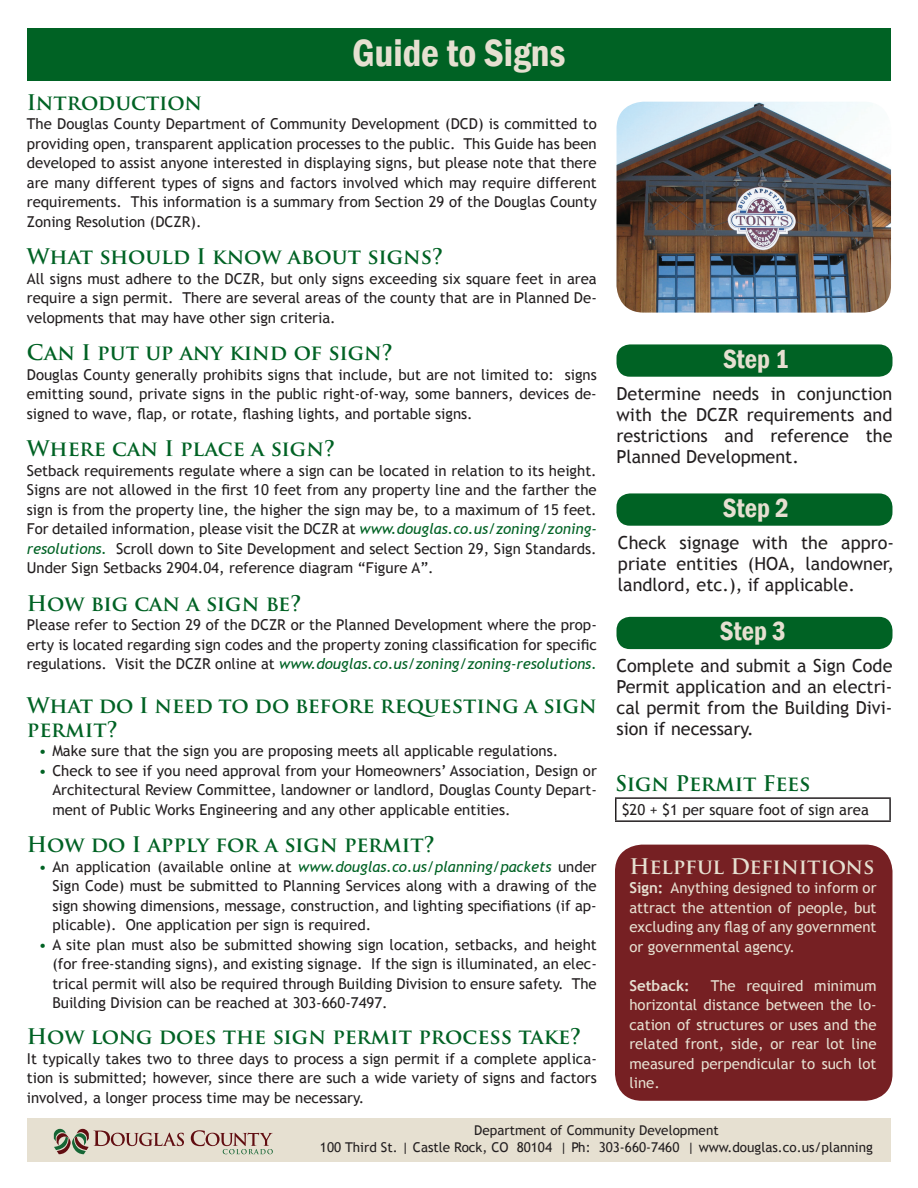
<style>
.page{position:relative;width:918px;height:1188px;background:#fff}
.page>*{position:absolute;margin:0;border:0;box-sizing:border-box;transform-origin:0 0}
.t1{font:600 condensed 39px "Franklin Gothic";color:#e6e0d1}
.t2{font:600 condensed 27px "Franklin Gothic";color:#e6e0d1}
.t3{font:700 21px/24px "Trajan Pro";color:#006224}
.t4{font:700 21px "Trajan Pro";letter-spacing:-.005em;color:#e6e0d1}
.t5{font:18px/21px "Trebuchet MS";color:#231f20;text-align:justify}
.t6{font:15px/19.5px "Trebuchet MS";color:#231f20;text-align:justify}
.t7{font:15px/19.5px "Trebuchet MS";color:#e6e0d1;text-align:justify}
.t8{font:700 15px "Trebuchet MS";color:#e6e0d1}
.t9{font:13.5px/16.5px "Trebuchet MS";color:#231f20;text-align:center}
.s1{font-style:italic;color:#006224}
.s2{color:#006224}
.s3{font-weight:700}
</style>
<div class="page">
<div style="left:27px;top:28px;width:864px;height:52px;background:#006224"></div>
<div style="left:27px;top:1118px;width:864px;height:44px;background:#e6e0d1"></div>
<svg style="left:54px;top:1129px;width:130px;height:25px"></svg>
<svg style="left:191px;top:1130px;width:82px;height:24px"></svg>
<div style="left:617px;top:344px;width:276px;height:33px;background:#006224;border-radius:14px"></div>
<div style="left:617px;top:617px;width:276px;height:32px;background:#006224;border-radius:14px"></div>
<div style="left:616px;top:493px;width:276px;height:33px;background:#006224;border-radius:14px"></div>
<div style="left:615px;top:845px;width:278px;height:256px;background:#762023;border-radius:27px"></div>
<img style="left:617px;top:102px;width:274px;height:211px">
<hr style="left:615px;top:797px;width:276px;height:2px;background:#231f20">
<svg style="left:615px;top:799px;width:1px;height:21px"></svg>
<hr style="left:889px;top:799px;width:2px;height:21px;background:#231f20">
<hr style="left:615px;top:820px;width:276px;height:2px;background:#231f20">
<h1 class="t1" style="left:352px;top:26px;width:215px">Guide to Signs</h1>
<h3 class="t3" style="left:27px;top:91px;width:177px">Introduction</h3>
<p class="t6" style="left:27px;top:115px;width:571px">The Douglas County Department of Community Development (DCD) is committed to providing open, transparent application processes to the public. This Guide has been developed to assist anyone interested in displaying signs, but please note that there are many different types of signs and factors involved which may require different requirements. This information is a summary from Section 29 of the Douglas County Zoning Resolution (DCZR).</p>
<h3 class="t3" style="left:27px;top:245px;width:418px">What should I know about signs?</h3>
<p class="t6" style="left:27px;top:269px;width:571px">All signs must adhere to the DCZR, but only signs exceeding six square feet in area require a sign permit. There are several areas of the county that are in Planned De&shy;velopments that may have other sign criteria.</p>
<h3 class="t3" style="left:27px;top:341px;width:368px">Can I put up any kind of sign?</h3>
<p class="t6" style="left:27px;top:365px;width:571px">Douglas County generally prohibits signs that include, but are not limited to: signs emitting sound, private signs in the public right-of-way, some banners, devices de&shy;signed to wave, flap, or rotate, flashing lights, and portable signs.</p>
<h3 class="t3" style="left:27px;top:437px;width:310px">Where can I place a sign?</h3>
<p class="t6" style="left:27px;top:461px;width:572px">Setback requirements regulate where a sign can be located in relation to its height.<br>Signs are not allowed in the first 10 feet from any property line and the farther the sign is from the property line, the higher the sign may be, to a maximum of 15 feet.<br>For detailed information, please visit the DCZR at <span class="s1">www.douglas.co.us/zoning/zoning&shy;resolutions.</span> Scroll down to Site Development and select Section 29, Sign Standards.<br>Under Sign Setbacks 2904.04, reference diagram “Figure A”.</p>
<h3 class="t3" style="left:27px;top:592px;width:276px">How big can a sign be?</h3>
<p class="t6" style="left:27px;top:616px;width:572px">Please refer to Section 29 of the DCZR or the Planned Development where the prop&shy;erty is located regarding sign codes and the property zoning classification for specific regulations. Visit the DCZR online at <span class="s1">www.douglas.co.us/zoning/zoning-resolutions.</span></p>
<h3 class="t3" style="left:27px;top:694px;width:572px">What do I need to do before requesting a sign permit?</h3>
<p class="t6" style="left:39px;top:742px;width:521px"><span class="s2">•</span> Make sure that the sign you are proposing meets all applicable regulations.</p>
<p class="t6" style="left:52px;top:761px;width:546px;text-indent:-14px"><span class="s2">•</span> Check to see if you need approval from your Homeowners’ Association, Design or Architectural Review Committee, landowner or landlord, Douglas County Depart&shy;ment of Public Works Engineering and any other applicable entities.</p>
<h3 class="t3" style="left:27px;top:833px;width:410px">How do I apply for a sign permit?</h3>
<p class="t6" style="left:52px;top:857px;width:546px;text-indent:-13px"><span class="s2">•</span> An application (available online at <span class="s1">www.douglas.co.us/planning/packets</span> under Sign Code) must be submitted to Planning Services along with a drawing of the sign showing dimensions, message, construction, and lighting specifiations (if ap&shy;plicable). One application per sign is required.</p>
<p class="t6" style="left:52px;top:935px;width:546px;text-indent:-14px"><span class="s2">•</span> A site plan must also be submitted showing sign location, setbacks, and height (for free-standing signs), and existing signage. If the sign is illuminated, an elec&shy;trical permit will also be required through Building Division to ensure safety. The Building Division can be reached at 303-660-7497.</p>
<h3 class="t3" style="left:27px;top:1025px;width:556px">How long does the sign permit process take?</h3>
<p class="t6" style="left:27px;top:1049px;width:571px">It typically takes two to three days to process a sign permit if a complete applica&shy;tion is submitted; however, since there are such a wide variety of signs and factors involved, a longer process time may be necessary.</p>
<p class="t9" style="left:320px;top:1122px;width:554px">Department of Community Development<br>100 Third St. | Castle Rock, CO 80104 | Ph: 303-660-7460 | www.douglas.co.us/planning</p>
<h2 class="t2" style="left:723px;top:341px;width:68px">Step 1</h2>
<p class="t5" style="left:617px;top:383px;width:277px">Determine needs in conjunction with the DCZR requirements and restrictions and reference the Planned Development.</p>
<h2 class="t2" style="left:723px;top:490px;width:68px">Step 2</h2>
<p class="t5" style="left:618px;top:532px;width:277px">Check signage with the appro&shy;priate entities (HOA, landowner, landlord, etc.), if applicable.</p>
<h2 class="t2" style="left:720px;top:613px;width:68px">Step 3</h2>
<p class="t5" style="left:617px;top:655px;width:277px">Complete and submit a Sign Code Permit application and an electri&shy;cal permit from the Building Divi&shy;sion if necessary.</p>
<h3 class="t3" style="left:615px;top:772px;width:197px">Sign Permit Fees</h3>
<p class="t6" style="left:622px;top:800px;width:249px">$20 + $1 per square foot of sign area</p>
<h3 class="t4" style="left:629px;top:853px;width:247px">Helpful Definitions</h3>
<p class="t7" style="left:629px;top:879px;width:249px"><span class="s3">Sign:</span> Anything designed to inform or attract the attention of people, but excluding any flag of any government or governmental agency.</p>
<p class="t8" style="left:629px;top:976px;width:62px">Setback:</p>
<p class="t7" style="left:629px;top:976px;width:249px;text-indent:81px">The required minimum horizontal distance between the lo&shy;cation of structures or uses and the related front, side, or rear lot line measured perpendicular to such lot line.</p>
</div>
